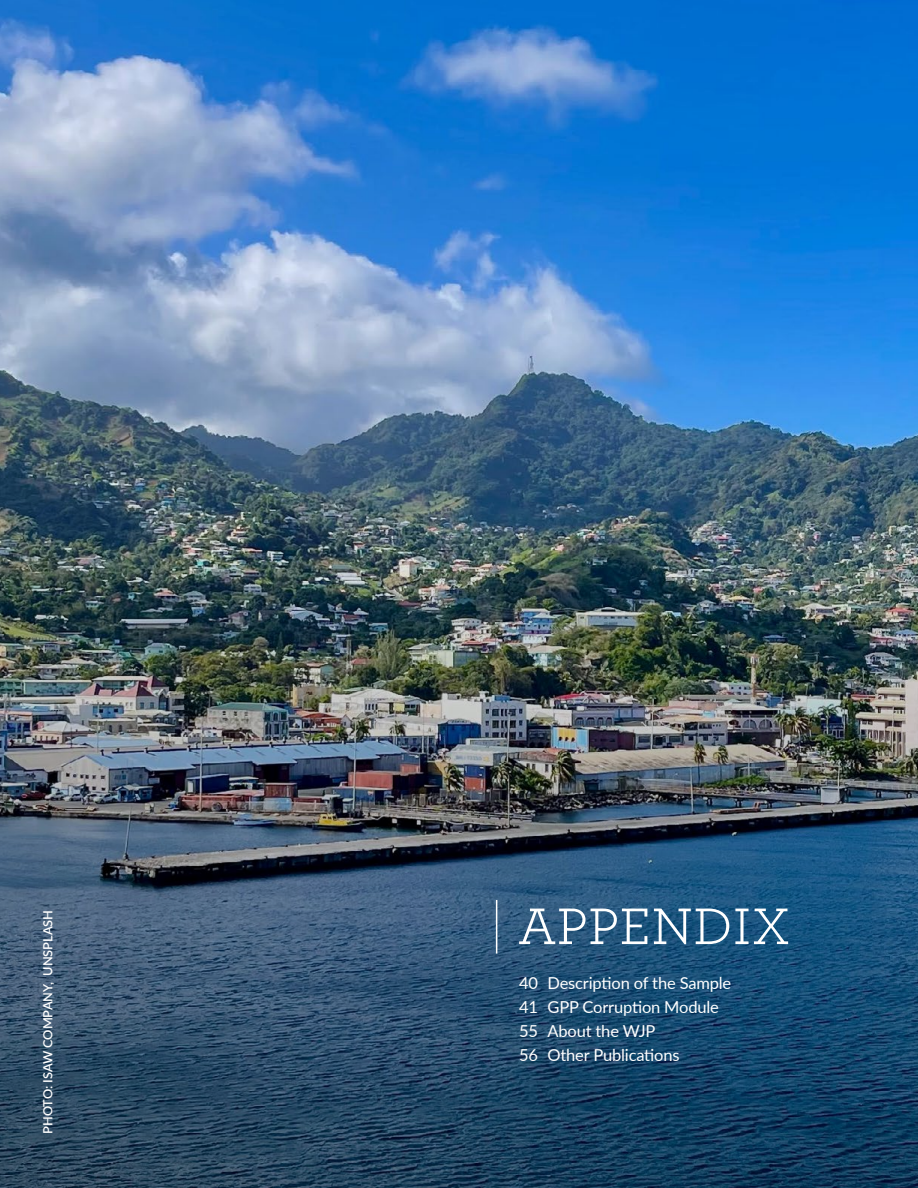
<style>
.page{position:relative;width:918px;height:1188px;background:#fff}
.page>*{position:absolute;margin:0;border:0;box-sizing:border-box;transform-origin:0 0}
.t1{font:54px "Archer";color:#fff}
.t2{font:16.5px/24px "Lato";letter-spacing:-.01em;color:#fff}
.t3{font:600 12.75px "Lato";color:#fff}
</style>
<div class="page">
<img style="left:0;top:0;width:918px;height:351px">
<img style="left:0;top:351px;width:918px;height:837px">
<hr style="left:496px;top:900px;width:1px;height:54px;background:#fff">
<p class="t3" style="left:39px;top:1134px;width:226px;rotate:-90deg">PHOTO: ISAW COMPANY, UNSPLASH</p>
<h1 class="t1" style="left:518px;top:889px;width:274px">APPENDIX</h1>
<p class="t2" style="left:548px;top:970px;width:185px">Description of the Sample<br>GPP Corruption Module<br>About the WJP<br>Other Publications</p>
<p class="t2" style="left:519px;top:970px;width:20px;text-align:justify">40<br>41<br>55<br>56</p>
</div>
